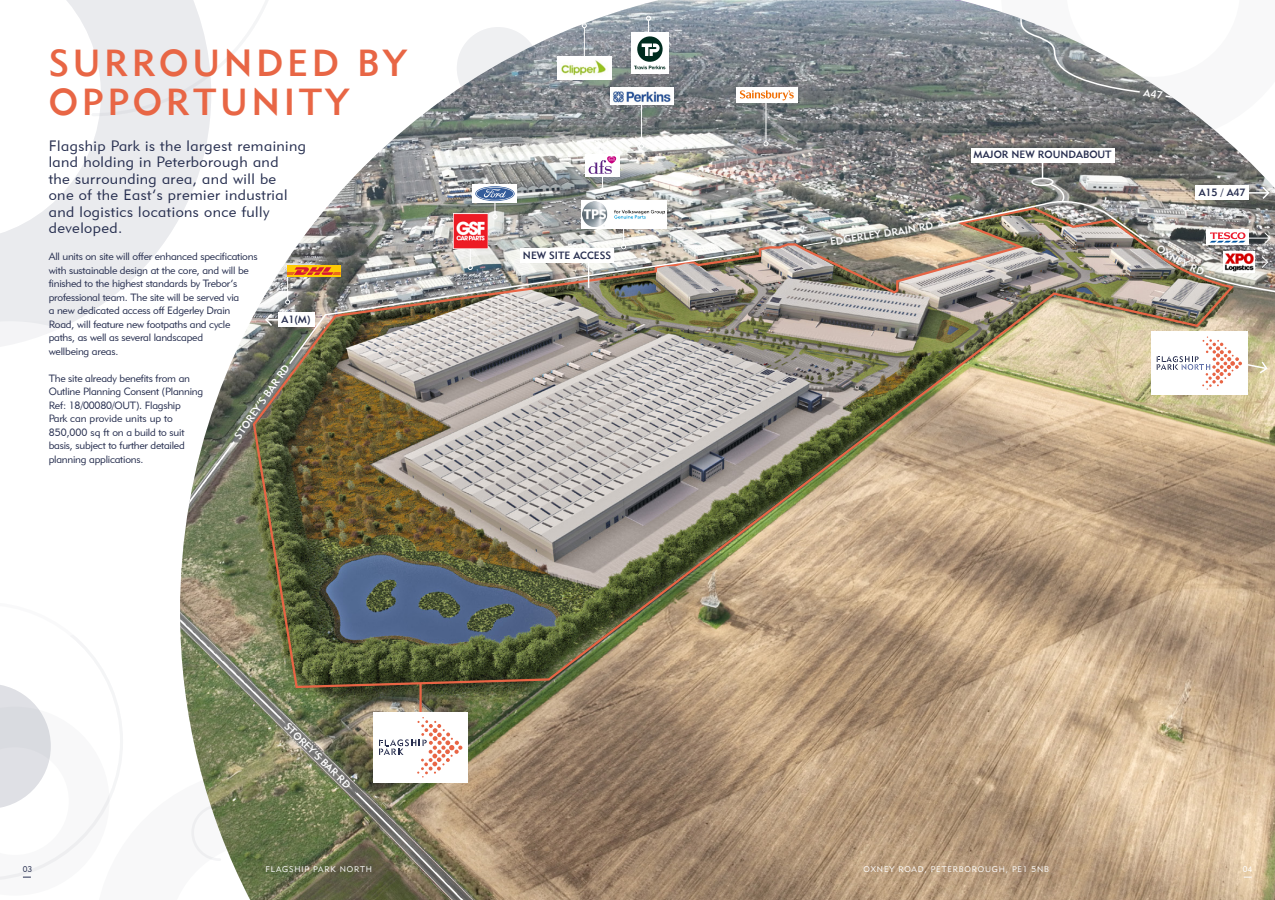
<style>
.page{position:relative;width:1275px;height:900px;background:#fff}
.page>*{position:absolute;margin:0;border:0;box-sizing:border-box;transform-origin:0 0}
.t1{font:37.5px/39px "Geometric 415 BT Medium A";letter-spacing:.1em;color:#e86645}
.t2{font:15px/16.5px "Geometric 415 BT Lite A";letter-spacing:.03em;color:#262e4f}
.t3{font:10.5px/13.5px "Geometric 415 BT Lite A";letter-spacing:-.02em;color:#262e4f}
.t4{font:10.5px "Geometric 415 BT Medium A";color:#272e4f}
.t5{font:10.5px "Geometric 415 BT Medium A";color:#fff}
.t6{font:8.25px "Geometric 415 BT Lite A";letter-spacing:.1em;color:#fff}
.t7{font:8.25px "Geometric 415 BT Lite A";color:#262e4f}
</style>
<div class="page">
<svg style="left:0;top:0;width:180px;height:321px;fill:#eaebee"></svg>
<svg style="left:91px;top:0;width:89px;height:116px"></svg>
<svg style="left:0;top:321px;width:74px;height:25px;fill:#f4f4f6"></svg>
<img style="left:180px;top:0;width:1095px;height:900px">
<div style="left:971px;top:148px;width:144px;height:14px;background:#fff"></div>
<hr style="left:602px;top:156px;width:1px;height:32px;background:#fff">
<img style="left:252px;top:206px;width:984px;height:483px">
<div style="left:610px;top:88px;width:63px;height:17px;background:#fff"></div>
<img style="left:613px;top:91px;width:58px;height:12px">
<div style="left:736px;top:88px;width:62px;height:15px;background:#fff"></div>
<svg style="left:740px;top:90px;width:54px;height:10px"></svg>
<hr style="left:766px;top:102px;width:1px;height:40px;background:#fff">
<svg style="left:764px;top:141px;width:4px;height:5px"></svg>
<hr style="left:641px;top:104px;width:1px;height:40px;background:#fff">
<svg style="left:639px;top:144px;width:5px;height:4px"></svg>
<svg style="left:802px;top:241px;width:26px;height:6px"></svg>
<img style="left:288px;top:250px;width:468px;height:116px">
<hr style="left:287px;top:267px;width:1px;height:33px;background:#fff">
<svg style="left:285px;top:300px;width:5px;height:5px"></svg>
<div style="left:287px;top:265px;width:54px;height:12px;background:#ffca05"></div>
<svg style="left:287px;top:267px;width:54px;height:8px"></svg>
<hr style="left:648px;top:20px;width:1px;height:40px;background:#fff">
<svg style="left:646px;top:16px;width:5px;height:5px"></svg>
<div style="left:631px;top:32px;width:37px;height:42px;background:#fff"></div>
<svg style="left:634px;top:36px;width:31px;height:33px"></svg>
<img style="left:558px;top:56px;width:53px;height:24px">
<hr style="left:584px;top:28px;width:1px;height:39px;background:#fff">
<svg style="left:582px;top:23px;width:5px;height:5px"></svg>
<div style="left:1195px;top:185px;width:54px;height:15px;background:#fff"></div>
<svg style="left:1248px;top:185px;width:23px;height:16px"></svg>
<div style="left:1151px;top:331px;width:97px;height:64px;background:#fff"></div>
<svg style="left:1157px;top:337px;width:112px;height:53px"></svg>
<div style="left:585px;top:154px;width:35px;height:22px;background:#fff"></div>
<svg style="left:589px;top:156px;width:27px;height:18px"></svg>
<svg style="left:600px;top:188px;width:5px;height:4px"></svg>
<hr style="left:495px;top:183px;width:1px;height:31px;background:#fff">
<div style="left:473px;top:184px;width:44px;height:19px;background:#fff"></div>
<svg style="left:493px;top:214px;width:4px;height:5px"></svg>
<svg style="left:475px;top:186px;width:40px;height:15px"></svg>
<svg style="left:476px;top:187px;width:38px;height:13px"></svg>
<svg style="left:477px;top:188px;width:36px;height:12px"></svg>
<svg style="left:484px;top:189px;width:22px;height:8px"></svg>
<div style="left:1207px;top:230px;width:42px;height:15px;background:#fff"></div>
<div style="left:581px;top:200px;width:85px;height:28px;background:#fff"></div>
<img style="left:583px;top:202px;width:81px;height:25px">
<img style="left:453px;top:214px;width:34px;height:34px">
<div style="left:520px;top:248px;width:94px;height:15px;background:#fff"></div>
<svg style="left:588px;top:263px;width:1px;height:25px"></svg>
<div style="left:278px;top:312px;width:36px;height:15px;background:#fff"></div>
<svg style="left:180px;top:440px;width:56px;height:101px"></svg>
<img style="left:910px;top:162px;width:238px;height:82px">
<svg style="left:0;top:590px;width:468px;height:310px"></svg>
<img style="left:1156px;top:231px;width:119px;height:64px">
<svg style="left:965px;top:0;width:310px;height:153px"></svg>
<h1 class="t1" style="left:49px;top:43px;width:359px">SURROUNDED BY<br>OPPORTUNITY</h1>
<h2 class="t2" style="left:49px;top:137px;width:259px">Flagship Park is the largest remaining land holding in Peterborough and<br>the surrounding area, and will be<br>one of the East’s premier industrial and logistics locations once fully developed.</h2>
<p class="t3" style="left:49px;top:250px;width:210px">All units on site will offer enhanced specifications with sustainable design at the core, and will be finished to the highest standards by Trebor’s professional team. The site will be served via<br>a new dedicated access off Edgerley Drain Road, will feature new footpaths and cycle paths, as well as several landscaped<br>wellbeing areas.</p>
<p class="t3" style="left:49px;top:371px;width:156px">The site already benefits from an<br>Outline Planning Consent (Planning<br>Ref: 18/00080/OUT). Flagship<br>Park can provide units up to<br>850,000 sq ft on a build to suit basis, subject to further detailed planning applications.</p>
<p class="t4" style="left:282px;top:313px;width:31px">A1(M)</p>
<p class="t5" style="left:232px;top:434px;width:90px;rotate:-55deg">STOREY’S BAR RD</p>
<p class="t5" style="left:291px;top:720px;width:89px;rotate:45deg">STOREY’S BAR RD</p>
<p class="t4" style="left:523px;top:249px;width:90px">NEW SITE ACCESS</p>
<p class="t5" style="left:829px;top:235px;width:106px;rotate:-9deg">EDGERLEY DRAIN RD</p>
<p class="t4" style="left:974px;top:148px;width:140px">MAJOR NEW ROUNDABOUT</p>
<p class="t4" style="left:1199px;top:186px;width:48px">A15 / A47</p>
<p class="t7" style="left:23px;top:864px;width:11px">03</p>
<p class="t6" style="left:265px;top:864px;width:108px">FLAGSHIP PARK NORTH</p>
<p class="t6" style="left:863px;top:864px;width:187px">OXNEY ROAD, PETERBOROUGH, PE1 5NB</p>
<p class="t6" style="left:1243px;top:864px;width:11px">04</p>
</div>
